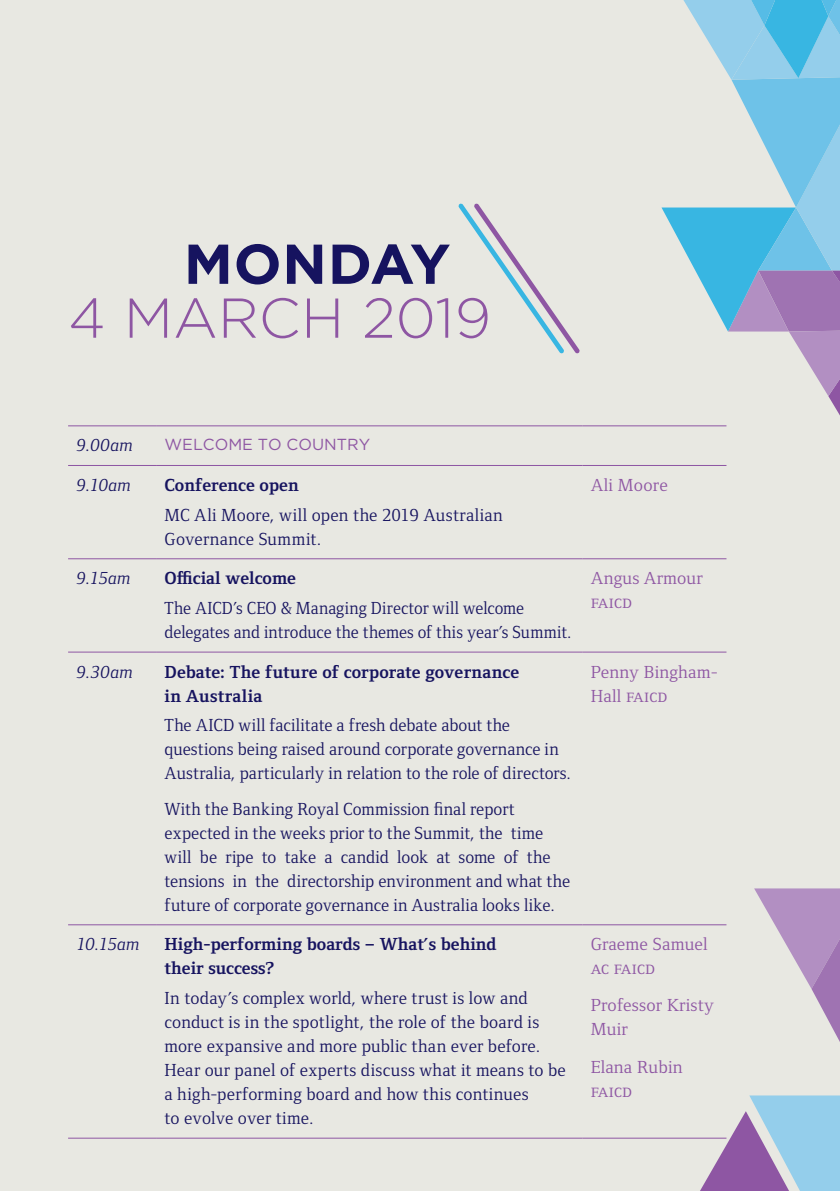
<style>
.page{position:relative;width:840px;height:1191px;background:#fff}
.page>*{position:absolute;margin:0;border:0;box-sizing:border-box;transform-origin:0 0}
.t1{font:300 56px "Gotham";color:#8e56a3}
.t2{font:700 56px "Gotham";letter-spacing:.01em;color:#16135f}
.t3{font:18px/24px "Foundry Form Serif";letter-spacing:.005em;color:#16135f}
.t4{font:700 18px/24px "Foundry Form Serif";color:#16135f}
.t5{font:18px/24px "Foundry Form Serif";letter-spacing:.01em;color:#8e56a3}
.t6{font:18px/24px "Foundry Form Serif";letter-spacing:.005em;color:#16135f;scale:.96 1}
.t7{font:italic 18px "Foundry Form Serif";letter-spacing:.015em;color:#16135f}
.t8{font:16px "Gotham";color:#8e56a3}
</style>
<div class="page">
<div style="left:0;top:0;width:839px;height:1191px;background:#e8e8e2"></div>
<hr style="left:68px;top:425px;width:88px;height:1px;background:#8e56a3">
<hr style="left:156px;top:425px;width:426px;height:1px;background:#8e56a3">
<hr style="left:582px;top:425px;width:144px;height:1px;background:#8e56a3">
<hr style="left:68px;top:465px;width:88px;height:1px;background:#8e56a3">
<hr style="left:156px;top:465px;width:426px;height:1px;background:#8e56a3">
<hr style="left:582px;top:465px;width:144px;height:1px;background:#8e56a3">
<hr style="left:68px;top:558px;width:88px;height:1px;background:#8e56a3">
<hr style="left:156px;top:558px;width:426px;height:1px;background:#8e56a3">
<hr style="left:582px;top:558px;width:144px;height:1px;background:#8e56a3">
<hr style="left:68px;top:651px;width:88px;height:1px;background:#8e56a3">
<hr style="left:156px;top:651px;width:426px;height:1px;background:#8e56a3">
<hr style="left:582px;top:651px;width:144px;height:1px;background:#8e56a3">
<hr style="left:68px;top:924px;width:88px;height:1px;background:#8e56a3">
<hr style="left:156px;top:924px;width:426px;height:1px;background:#8e56a3">
<hr style="left:582px;top:924px;width:144px;height:1px;background:#8e56a3">
<hr style="left:68px;top:1137px;width:88px;height:1px;background:#8e56a3">
<hr style="left:156px;top:1137px;width:426px;height:1px;background:#8e56a3">
<hr style="left:582px;top:1137px;width:144px;height:1px;background:#8e56a3">
<svg style="left:458px;top:203px;width:121px;height:150px"></svg>
<svg style="left:687px;top:888px;width:152px;height:303px"></svg>
<svg style="left:661px;top:0;width:178px;height:466px"></svg>
<h1 class="t2" style="left:184px;top:227px;width:268px">MONDAY</h1>
<h1 class="t1" style="left:68px;top:282px;width:424px">4 MARCH 2019</h1>
<p class="t7" style="left:77px;top:435px;width:58px">9.00am</p>
<p class="t8" style="left:164px;top:434px;width:207px">WELCOME TO COUNTRY</p>
<p class="t7" style="left:77px;top:475px;width:56px">9.10am</p>
<p class="t4" style="left:164px;top:473px;width:135px">Conference open</p>
<p class="t3" style="left:164px;top:502px;width:339px">MC Ali Moore, will open the 2019 Australian<br>Governance Summit.</p>
<p class="t7" style="left:77px;top:568px;width:56px">9.15am</p>
<p class="t4" style="left:164px;top:566px;width:133px">Official welcome</p>
<p class="t6" style="left:164px;top:596px;width:425px">The AICD’s CEO &amp; Managing Director will welcome delegates and introduce the themes of this year’s Summit.</p>
<p class="t7" style="left:77px;top:661px;width:58px">9.30am</p>
<p class="t4" style="left:164px;top:659px;width:356px">Debate: The future of corporate governance in Australia</p>
<p class="t3" style="left:164px;top:713px;width:407px">The AICD will facilitate a fresh debate about the questions being raised around corporate governance in<br>Australia, particularly in relation to the role of directors.</p>
<p class="t3" style="left:164px;top:796px;width:407px">With the Banking Royal Commission final report expected in the weeks prior to the Summit, the time will be ripe to take a candid look at some of the tensions in the directorship environment and what the future of corporate governance in Australia looks like.</p>
<p class="t7" style="left:77px;top:934px;width:65px">10.15am</p>
<p class="t4" style="left:164px;top:932px;width:333px">High-performing boards – What’s behind their success?</p>
<p class="t3" style="left:164px;top:986px;width:402px">In today’s complex world, where trust is low and conduct is in the spotlight, the role of the board is more expansive and more public than ever before.<br>Hear our panel of experts discuss what it means to be a high-performing board and how this continues<br>to evolve over time.</p>
<p class="t5" style="left:590px;top:473px;width:78px">Ali Moore</p>
<p class="t5" style="left:590px;top:566px;width:113px">Angus Armour<br>FAICD</p>
<p class="t5" style="left:590px;top:659px;width:128px">Penny Bingham-<br>Hall FAICD</p>
<p class="t5" style="left:590px;top:932px;width:118px">Graeme Samuel<br>AC FAICD</p>
<p class="t5" style="left:590px;top:993px;width:125px">Professor Kristy<br>Muir</p>
<p class="t5" style="left:590px;top:1054px;width:93px">Elana Rubin<br>FAICD</p>
</div>
